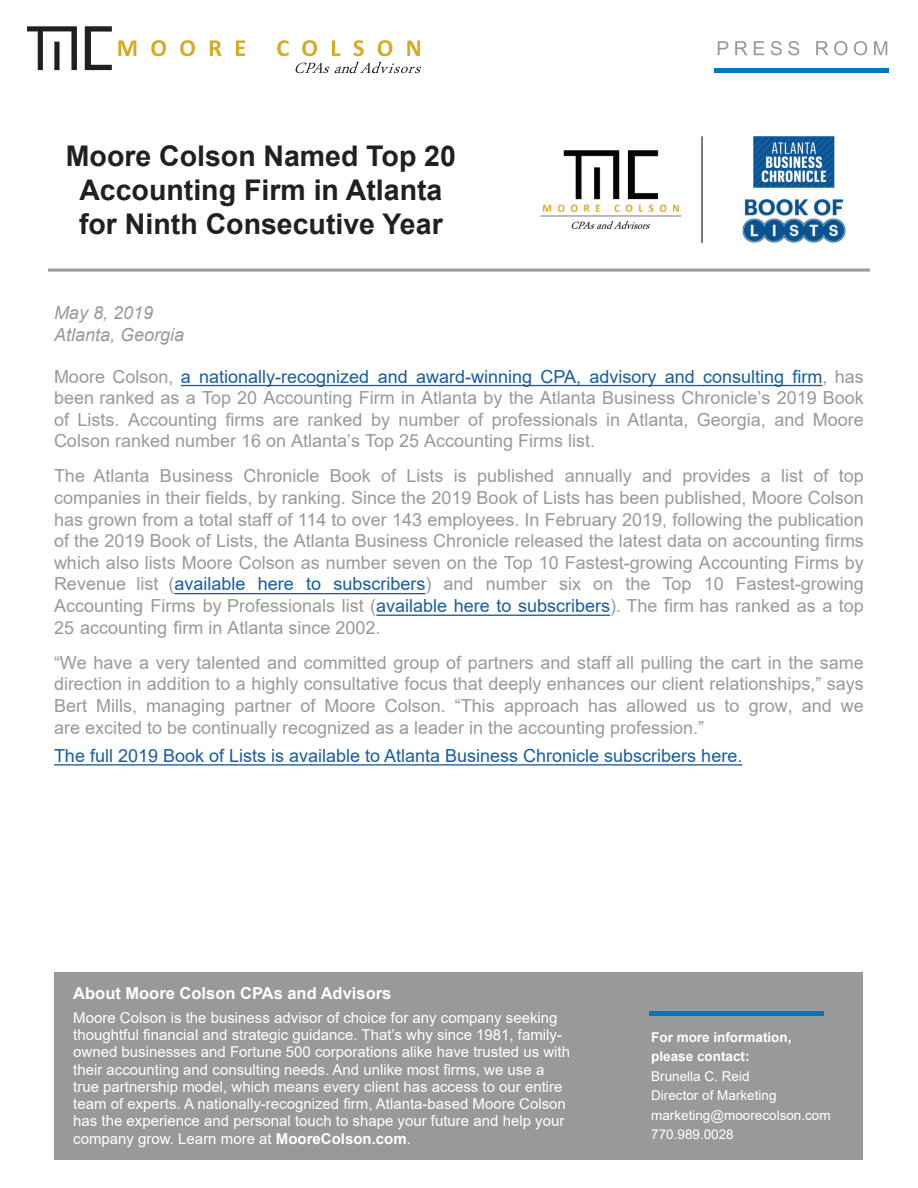
<style>
.page{position:relative;width:918px;height:1188px;background:#fff}
.page>*{position:absolute;margin:0;border:0;box-sizing:border-box;transform-origin:0 0}
.t1{font:700 28.5px/34.2px "Arial";color:#231f20;text-align:center}
.t2{font:18px/21.6px "Arial";color:#98999a;text-align:justify}
.t3{font:18px "Arial";color:#175d9e}
.t4{font:italic 18px/21.6px "Arial";color:#98999a}
.t5{font:700 16.5px "Arial";color:#fff}
.t6{font:15px/17.2px "Arial";color:#fff}
.t7{font:13.5px/19.5px "Arial";color:#fff}
.t8{font:700 13.5px/19.5px "Arial";color:#fff}
.s1{color:#175d9e}
.s2{font-weight:700}
</style>
<div class="page">
<hr style="left:54px;top:764px;width:688px;height:2px;background:#175d9e">
<hr style="left:376px;top:615px;width:234px;height:1px;background:#175d9e">
<hr style="left:175px;top:593px;width:250px;height:1px;background:#175d9e">
<hr style="left:181px;top:385px;width:642px;height:1px;background:#175d9e">
<svg style="left:118px;top:40px;width:18px;height:16px"></svg>
<svg style="left:151px;top:40px;width:15px;height:16px"></svg>
<svg style="left:180px;top:40px;width:15px;height:16px"></svg>
<svg style="left:210px;top:40px;width:11px;height:16px"></svg>
<svg style="left:236px;top:40px;width:9px;height:16px"></svg>
<svg style="left:277px;top:40px;width:12px;height:16px"></svg>
<svg style="left:302px;top:40px;width:15px;height:16px"></svg>
<svg style="left:332px;top:40px;width:8px;height:16px"></svg>
<svg style="left:354px;top:40px;width:10px;height:16px"></svg>
<svg style="left:378px;top:40px;width:14px;height:16px"></svg>
<svg style="left:407px;top:40px;width:13px;height:16px"></svg>
<svg style="left:27px;top:26px;width:85px;height:44px"></svg>
<svg style="left:296px;top:62px;width:125px;height:11px"></svg>
<svg style="left:718px;top:41px;width:10px;height:14px"></svg>
<svg style="left:735px;top:41px;width:13px;height:14px"></svg>
<svg style="left:754px;top:41px;width:10px;height:14px"></svg>
<svg style="left:771px;top:41px;width:11px;height:14px"></svg>
<svg style="left:788px;top:41px;width:11px;height:14px"></svg>
<svg style="left:816px;top:41px;width:32px;height:14px"></svg>
<svg style="left:854px;top:41px;width:13px;height:14px"></svg>
<svg style="left:874px;top:41px;width:13px;height:14px"></svg>
<div style="left:714px;top:68px;width:175px;height:5px;background:#0077bd"></div>
<hr style="left:48px;top:269px;width:822px;height:3px;background:#98999a">
<div style="left:55px;top:973px;width:808px;height:187px;background:#98999a"></div>
<hr style="left:649px;top:1012px;width:175px;height:4px;background:#0077bd">
<img style="left:540px;top:136px;width:306px;height:107px">
<h1 class="t1" style="left:66px;top:139px;width:392px">Moore Colson Named Top 20<br>Accounting Firm in Atlanta for Ninth Consecutive Year</h1>
<p class="t4" style="left:54px;top:302px;width:132px">May 8, 2019<br>Atlanta, Georgia</p>
<p class="t2" style="left:54px;top:365px;width:811px">Moore Colson, <span class="s1">a nationally-recognized and award-winning CPA, advisory and consulting firm</span>, has been ranked as a Top 20 Accounting Firm in Atlanta by the Atlanta Business Chronicle’s 2019 Book of Lists. Accounting firms are ranked by number of professionals in Atlanta, Georgia, and Moore Colson ranked number 16 on Atlanta’s Top 25 Accounting Firms list.</p>
<p class="t2" style="left:54px;top:465px;width:811px">The Atlanta Business Chronicle Book of Lists is published annually and provides a list of top companies in their fields, by ranking. Since the 2019 Book of Lists has been published, Moore Colson has grown from a total staff of 114 to over 143 employees. In February 2019, following the publication of the 2019 Book of Lists, the Atlanta Business Chronicle released the latest data on accounting firms which also lists Moore Colson as number seven on the Top 10 Fastest-growing Accounting Firms by Revenue list (<span class="s1">available here to subscribers</span>) and number six on the Top 10 Fastest-growing Accounting Firms by Professionals list (<span class="s1">available here to subscribers</span>). The firm has ranked as a top 25 accounting firm in Atlanta since 2002.</p>
<p class="t2" style="left:54px;top:651px;width:811px">“We have a very talented and committed group of partners and staff all pulling the cart in the same direction in addition to a highly consultative focus that deeply enhances our client relationships,” says Bert Mills, managing partner of Moore Colson. “This approach has allowed us to grow, and we are excited to be continually recognized as a leader in the accounting profession.”</p>
<p class="t3" style="left:54px;top:743px;width:690px">The full 2019 Book of Lists is available to Atlanta Business Chronicle subscribers here.</p>
<p class="t5" style="left:73px;top:982px;width:320px">About Moore Colson CPAs and Advisors</p>
<p class="t6" style="left:73px;top:1009px;width:498px">Moore Colson is the business advisor of choice for any company seeking thoughtful financial and strategic guidance. That’s why since 1981, family&shy;owned businesses and Fortune 500 corporations alike have trusted us with their accounting and consulting needs. And unlike most firms, we use a true partnership model, which means every client has access to our entire team of experts. A nationally-recognized firm, Atlanta-based Moore Colson has the experience and personal touch to shape your future and help your company grow. Learn more at <span class="s2">MooreColson.com</span>.</p>
<p class="t8" style="left:651px;top:1027px;width:142px">For more information, please contact:</p>
<p class="t7" style="left:651px;top:1066px;width:181px">Brunella C. Reid<br>Director of Marketing marketing@moorecolson.com<br>770.989.0028</p>
</div>
